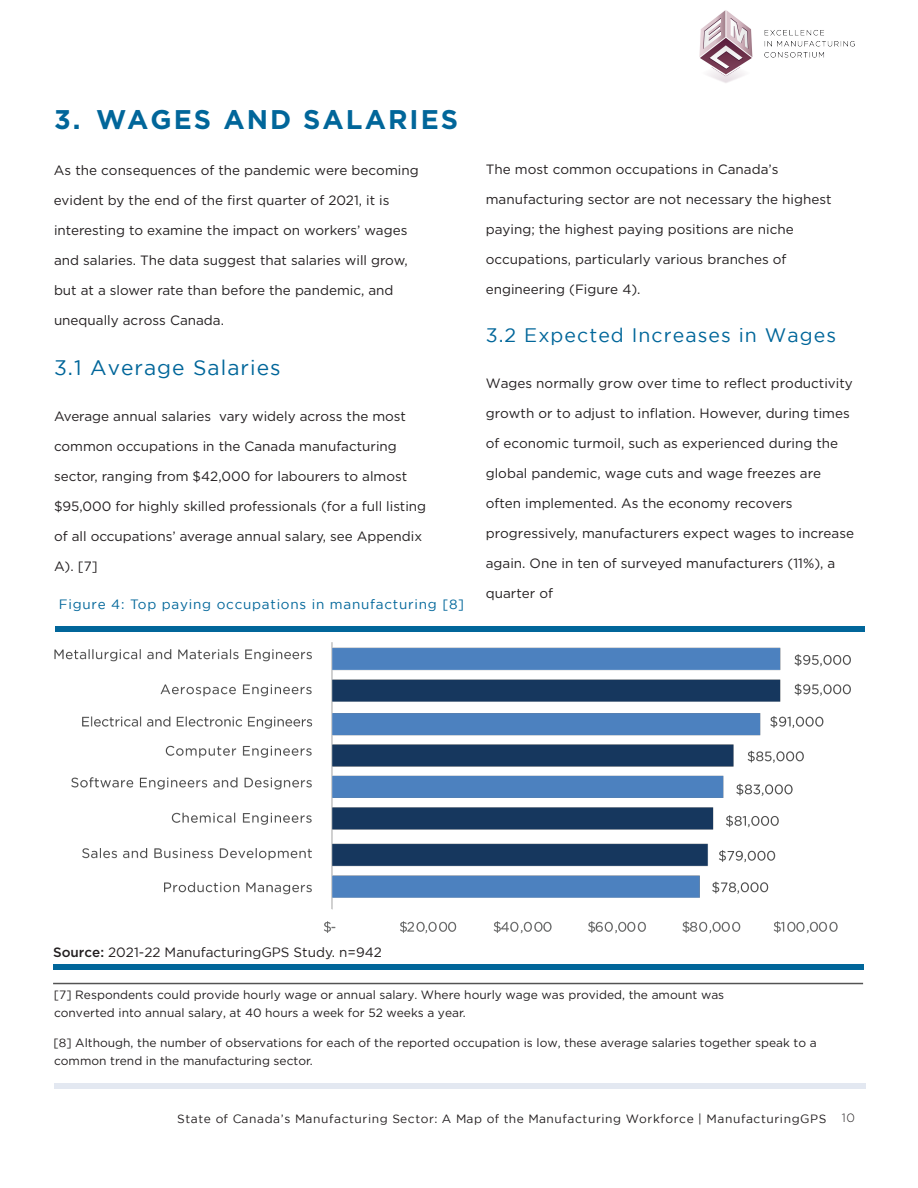
<style>
.page{position:relative;width:918px;height:1188px;background:#fff}
.page>*{position:absolute;margin:0;border:0;box-sizing:border-box;transform-origin:0 0}
.Gotham{font:700 27px "Gotham";letter-spacing:.075em;color:#01669a}
.Gotham-2{font:21px "Gotham";letter-spacing:.05em;color:#01669a}
.Gotham-3{font:19.5px "Gotham";letter-spacing:.055em;color:#01669a}
.Gotham-4{font:13.5px "Gotham";color:#231f20}
.Gotham-5{font:13.5px "Gotham";letter-spacing:.055em;color:#01669a}
.Gotham-6{font:12px/18px "Gotham";color:#231f20}
.Gotham-7{font:12px "Gotham";letter-spacing:.05em;color:#231f20}
.t1{font:300 12px "Gotham";color:#231f20}
.s1{font-weight:500}
</style>
<div class="page">
<div style="left:54px;top:1083px;width:812px;height:6px;background:#e3e8f1"></div>
<img style="left:699px;top:10px;width:156px;height:73px">
<div style="left:55px;top:626px;width:810px;height:6px;background:#01669a"></div>
<div style="left:53px;top:964px;width:810px;height:5px;background:#01669a"></div>
<hr style="left:53px;top:983px;width:810px;height:1px;background:#535353">
<img style="left:54px;top:642px;width:797px;height:291px">
<p class="Gotham" style="left:54px;top:104px;width:406px">3. WAGES AND SALARIES</p>
<p class="Gotham-4" style="left:54px;top:163px;width:366px">As the consequences of the pandemic were becoming</p>
<p class="Gotham-4" style="left:54px;top:193px;width:337px">evident by the end of the first quarter of 2021, it is</p>
<p class="Gotham-4" style="left:54px;top:223px;width:355px">interesting to examine the impact on workers’ wages</p>
<p class="Gotham-4" style="left:54px;top:253px;width:355px">and salaries. The data suggest that salaries will grow,</p>
<p class="Gotham-4" style="left:54px;top:283px;width:341px">but at a slower rate than before the pandemic, and</p>
<p class="Gotham-4" style="left:54px;top:313px;width:172px">unequally across Canada.</p>
<p class="Gotham-2" style="left:54px;top:356px;width:228px">3.1 Average Salaries</p>
<p class="Gotham-4" style="left:54px;top:409px;width:353px">Average annual salaries vary widely across the most</p>
<p class="Gotham-4" style="left:54px;top:439px;width:344px">common occupations in the Canada manufacturing</p>
<p class="Gotham-4" style="left:54px;top:469px;width:355px">sector, ranging from $42,000 for labourers to almost</p>
<p class="Gotham-4" style="left:54px;top:499px;width:374px">$95,000 for highly skilled professionals (for a full listing</p>
<p class="Gotham-4" style="left:54px;top:529px;width:370px">of all occupations’ average annual salary, see Appendix</p>
<p class="Gotham-4" style="left:54px;top:559px;width:45px">A). [7]</p>
<p class="Gotham-5" style="left:59px;top:597px;width:407px">Figure 4: Top paying occupations in manufacturing [8]</p>
<p class="Gotham-4" style="left:486px;top:162px;width:294px">The most common occupations in Canada’s</p>
<p class="Gotham-4" style="left:486px;top:192px;width:347px">manufacturing sector are not necessary the highest</p>
<p class="Gotham-4" style="left:486px;top:222px;width:309px">paying; the highest paying positions are niche</p>
<p class="Gotham-4" style="left:486px;top:252px;width:302px">occupations, particularly various branches of</p>
<p class="Gotham-4" style="left:486px;top:282px;width:156px">engineering (Figure 4).</p>
<p class="Gotham-3" style="left:486px;top:324px;width:352px">3.2 Expected Increases in Wages</p>
<p class="Gotham-4" style="left:486px;top:376px;width:369px">Wages normally grow over time to reflect productivity</p>
<p class="Gotham-4" style="left:486px;top:406px;width:366px">growth or to adjust to inflation. However, during times</p>
<p class="Gotham-4" style="left:486px;top:436px;width:354px">of economic turmoil, such as experienced during the</p>
<p class="Gotham-4" style="left:486px;top:466px;width:337px">global pandemic, wage cuts and wage freezes are</p>
<p class="Gotham-4" style="left:486px;top:496px;width:308px">often implemented. As the economy recovers</p>
<p class="Gotham-4" style="left:486px;top:526px;width:370px">progressively, manufacturers expect wages to increase</p>
<p class="Gotham-4" style="left:486px;top:556px;width:351px">again. One in ten of surveyed manufacturers (11%), a</p>
<p class="Gotham-4" style="left:486px;top:586px;width:69px">quarter of</p>
<p class="Gotham-4" style="left:53px;top:944px;width:330px"><span class="s1">Source:</span> 2021-22 ManufacturingGPS Study. n=942</p>
<p class="Gotham-6" style="left:54px;top:985px;width:672px">[7] Respondents could provide hourly wage or annual salary. Where hourly wage was provided, the amount was converted into annual salary, at 40 hours a week for 52 weeks a year.</p>
<p class="Gotham-6" style="left:54px;top:1033px;width:765px">[8] Although, the number of observations for each of the reported occupation is low, these average salaries together speak to a common trend in the manufacturing sector.</p>
<p class="Gotham-7" style="left:177px;top:1112px;width:651px">State of Canada’s Manufacturing Sector: A Map of the Manufacturing Workforce | ManufacturingGPS</p>
<p class="t1" style="left:842px;top:1112px;width:15px">10</p>
</div>
